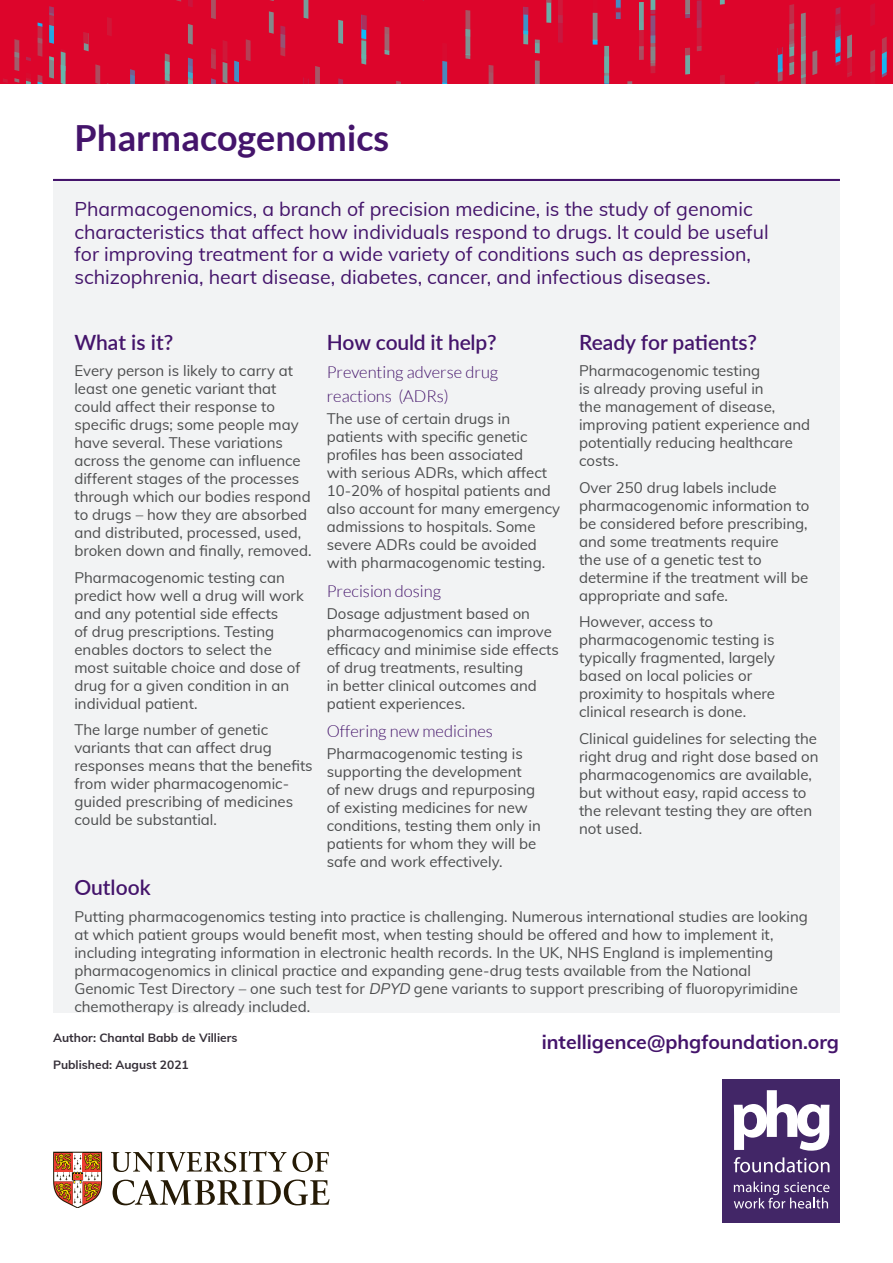
<style>
.page{position:relative;width:893px;height:1263px;background:#fff}
.page>*{position:absolute;margin:0;border:0;box-sizing:border-box;transform-origin:0 0}
.Chapter_heading{font:700 36px "Lato";color:#44146b}
.subheading_2{font:600 21px "Lato";letter-spacing:-.005em;color:#44146b}
.t1{font:19.5px/22.5px "Muli";color:#44146b}
.t2{font:700 19.5px "Mulish";color:#44146b}
.Subheading_3{font:300 16.5px "Lato";color:#44146b}
.t3{font:15px/18px "Muli";color:#4b4c4d}
.t4{font:700 12px "Mulish";color:#352f38}
.s1{font-style:italic}
</style>
<div class="page">
<div style="left:0;top:0;width:893px;height:84px;background:#dd052b"></div>
<svg style="left:49px;top:6px;width:5px;height:38px"></svg>
<svg style="left:38px;top:75px;width:4px;height:9px"></svg>
<svg style="left:38px;top:23px;width:4px;height:34px"></svg>
<svg style="left:14px;top:39px;width:5px;height:32px"></svg>
<svg style="left:61px;top:50px;width:5px;height:34px"></svg>
<svg style="left:49px;top:56px;width:5px;height:23px"></svg>
<svg style="left:14px;top:78px;width:5px;height:5px"></svg>
<svg style="left:3px;top:79px;width:5px;height:4px"></svg>
<svg style="left:188px;top:24px;width:5px;height:21px"></svg>
<svg style="left:84px;top:32px;width:5px;height:19px"></svg>
<svg style="left:107px;top:17px;width:5px;height:19px"></svg>
<svg style="left:188px;top:0;width:5px;height:7px"></svg>
<svg style="left:188px;top:58px;width:5px;height:26px"></svg>
<svg style="left:95px;top:64px;width:5px;height:20px"></svg>
<svg style="left:165px;top:53px;width:5px;height:31px"></svg>
<svg style="left:130px;top:69px;width:5px;height:15px"></svg>
<svg style="left:246px;top:39px;width:5px;height:22px"></svg>
<svg style="left:280px;top:26px;width:5px;height:30px"></svg>
<svg style="left:269px;top:11px;width:5px;height:23px"></svg>
<svg style="left:304px;top:0;width:4px;height:19px"></svg>
<svg style="left:211px;top:0;width:5px;height:19px"></svg>
<svg style="left:211px;top:78px;width:5px;height:6px"></svg>
<svg style="left:234px;top:61px;width:5px;height:22px"></svg>
<svg style="left:223px;top:40px;width:4px;height:44px"></svg>
<svg style="left:211px;top:48px;width:5px;height:22px"></svg>
<svg style="left:315px;top:66px;width:5px;height:18px"></svg>
<svg style="left:396px;top:81px;width:5px;height:3px"></svg>
<svg style="left:385px;top:26px;width:4px;height:29px"></svg>
<svg style="left:338px;top:20px;width:5px;height:64px"></svg>
<svg style="left:361px;top:14px;width:5px;height:51px"></svg>
<svg style="left:442px;top:61px;width:5px;height:23px"></svg>
<svg style="left:535px;top:39px;width:5px;height:14px"></svg>
<svg style="left:523px;top:6px;width:5px;height:38px"></svg>
<svg style="left:535px;top:60px;width:5px;height:24px"></svg>
<svg style="left:489px;top:65px;width:4px;height:19px"></svg>
<svg style="left:465px;top:10px;width:5px;height:49px"></svg>
<svg style="left:639px;top:2px;width:5px;height:58px"></svg>
<svg style="left:604px;top:46px;width:5px;height:38px"></svg>
<svg style="left:627px;top:81px;width:5px;height:3px"></svg>
<svg style="left:593px;top:12px;width:4px;height:33px"></svg>
<svg style="left:558px;top:0;width:5px;height:43px"></svg>
<svg style="left:546px;top:0;width:5px;height:23px"></svg>
<svg style="left:616px;top:0;width:5px;height:19px"></svg>
<svg style="left:720px;top:0;width:5px;height:5px"></svg>
<svg style="left:685px;top:47px;width:5px;height:28px"></svg>
<svg style="left:720px;top:75px;width:5px;height:9px"></svg>
<svg style="left:697px;top:0;width:5px;height:51px"></svg>
<svg style="left:685px;top:0;width:5px;height:18px"></svg>
<svg style="left:650px;top:0;width:5px;height:73px"></svg>
<svg style="left:871px;top:4px;width:4px;height:22px"></svg>
<svg style="left:801px;top:13px;width:5px;height:71px"></svg>
<svg style="left:789px;top:4px;width:5px;height:71px"></svg>
<svg style="left:778px;top:47px;width:5px;height:35px"></svg>
<svg style="left:812px;top:50px;width:5px;height:25px"></svg>
<svg style="left:870px;top:49px;width:5px;height:24px"></svg>
<svg style="left:847px;top:34px;width:5px;height:43px"></svg>
<svg style="left:882px;top:37px;width:5px;height:41px"></svg>
<svg style="left:836px;top:7px;width:4px;height:59px"></svg>
<svg style="left:26px;top:57px;width:5px;height:27px"></svg>
<div style="left:722px;top:1079px;width:118px;height:143px;background:#422667"></div>
<svg style="left:734px;top:1090px;width:95px;height:61px"></svg>
<svg style="left:734px;top:1157px;width:95px;height:15px"></svg>
<svg style="left:734px;top:1181px;width:95px;height:27px"></svg>
<div style="left:53px;top:183px;width:787px;height:829px;background:#f2f3f4"></div>
<svg style="left:53px;top:1152px;width:49px;height:56px"></svg>
<svg style="left:113px;top:1179px;width:217px;height:26px"></svg>
<svg style="left:111px;top:1151px;width:218px;height:21px"></svg>
<hr style="left:53px;top:179px;width:787px;height:4px;background:#44146b">
<div style="left:53px;top:181px;width:787px;height:807px;background:#f2f3f4"></div>
<p class="Chapter_heading" style="left:74px;top:117px;width:316px">Pharmacogenomics</p>
<p class="t1" style="left:74px;top:197px;width:696px">Pharmacogenomics, a branch of precision medicine, is the study of genomic characteristics that affect how individuals respond to drugs. It could be useful for improving treatment for a wide variety of conditions such as depression, schizophrenia, heart disease, diabetes, cancer, and infectious diseases.</p>
<p class="subheading_2" style="left:74px;top:327px;width:100px">What is it?</p>
<p class="t3" style="left:74px;top:361px;width:239px">Every person is likely to carry at least one genetic variant that could affect their response to specific drugs; some people may have several. These variations across the genome can influence different stages of the processes through which our bodies respond to drugs – how they are absorbed and distributed, processed, used, broken down and finally, removed.</p>
<p class="t3" style="left:74px;top:568px;width:231px">Pharmacogenomic testing can predict how well a drug will work and any potential side effects<br>of drug prescriptions. Testing enables doctors to select the most suitable choice and dose of drug for a given condition in an individual patient.</p>
<p class="t3" style="left:74px;top:720px;width:240px">The large number of genetic variants that can affect drug responses means that the benefits from wider pharmacogenomic&shy;guided prescribing of medicines could be substantial.</p>
<p class="subheading_2" style="left:327px;top:327px;width:171px">How could it help?</p>
<p class="Subheading_3" style="left:327px;top:363px;width:173px">Preventing adverse drug</p>
<p class="Subheading_3" style="left:327px;top:387px;width:124px">reactions (ADRs)</p>
<p class="t3" style="left:327px;top:409px;width:235px">The use of certain drugs in patients with specific genetic profiles has been associated<br>with serious ADRs, which affect<br>10-20% of hospital patients and also account for many emergency admissions to hospitals. Some severe ADRs could be avoided with pharmacogenomic testing.</p>
<p class="Subheading_3" style="left:327px;top:582px;width:116px">Precision dosing</p>
<p class="t3" style="left:327px;top:604px;width:234px">Dosage adjustment based on pharmacogenomics can improve efficacy and minimise side effects of drug treatments, resulting<br>in better clinical outcomes and patient experiences.</p>
<p class="Subheading_3" style="left:327px;top:722px;width:168px">Offering new medicines</p>
<p class="t3" style="left:327px;top:744px;width:216px">Pharmacogenomic testing is supporting the development<br>of new drugs and repurposing of existing medicines for new conditions, testing them only in patients for whom they will be safe and work effectively.</p>
<p class="subheading_2" style="left:579px;top:327px;width:179px">Ready for patients?</p>
<p class="t3" style="left:579px;top:361px;width:233px">Pharmacogenomic testing<br>is already proving useful in<br>the management of disease, improving patient experience and potentially reducing healthcare costs.</p>
<p class="t3" style="left:579px;top:478px;width:232px">Over 250 drug labels include pharmacogenomic information to be considered before prescribing, and some treatments require<br>the use of a genetic test to determine if the treatment will be appropriate and safe.</p>
<p class="t3" style="left:579px;top:612px;width:198px">However, access to pharmacogenomic testing is typically fragmented, largely based on local policies or proximity to hospitals where clinical research is done.</p>
<p class="t3" style="left:579px;top:729px;width:241px">Clinical guidelines for selecting the right drug and right dose based on pharmacogenomics are available, but without easy, rapid access to the relevant testing they are often not used.</p>
<p class="subheading_2" style="left:74px;top:872px;width:78px">Outlook</p>
<p class="t3" style="left:74px;top:906px;width:735px">Putting pharmacogenomics testing into practice is challenging. Numerous international studies are looking at which patient groups would benefit most, when testing should be offered and how to implement it, including integrating information in electronic health records. In the UK, NHS England is implementing pharmacogenomics in clinical practice and expanding gene-drug tests available from the National Genomic Test Directory – one such test for <span class="s1">DPYD</span> gene variants to support prescribing of fluoropyrimidine chemotherapy is already included.</p>
<p class="t4" style="left:53px;top:1029px;width:186px">Author: Chantal Babb de Villiers</p>
<p class="t4" style="left:53px;top:1056px;width:137px">Published: August 2021</p>
<h3 class="t2" style="left:542px;top:1027px;width:299px">intelligence@phgfoundation.org</h3>
</div>
